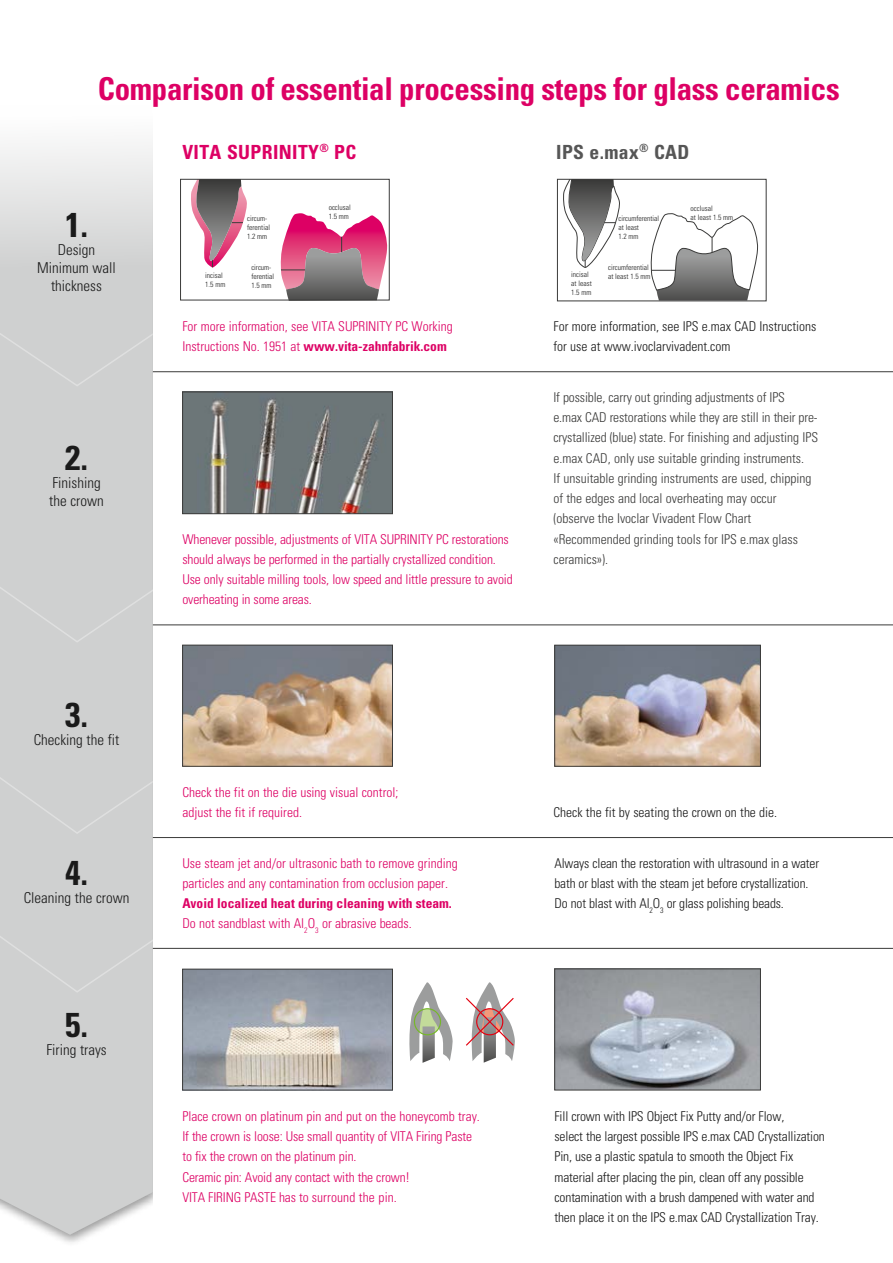
<style>
.page{position:relative;width:893px;height:1263px;background:#fff}
.page>*{position:absolute;margin:0;border:0;box-sizing:border-box;transform-origin:0 0}
.t1{font:700 condensed 34.5px "Univers LT";color:#1a1a1a}
.t2{font:700 condensed 31.5px "Univers LT";letter-spacing:-.01em;color:#dd0064}
.t3{font:700 condensed 19.5px "Univers LT";letter-spacing:.02em;color:#dd0064}
.t4{font:700 condensed 19.5px "Univers LT";letter-spacing:.02em;color:#565656}
.t5{font:300 condensed 15px/18px "Univers";color:#1a1a1a;text-align:center}
.t6{font:300 condensed 13.5px/20.2px "Univers LT";letter-spacing:-.01em;color:#dd0064}
.t7{font:300 condensed 13.5px/20.2px "Univers LT";letter-spacing:-.01em;color:#1a1a1a}
.t8{font:300 condensed 13.5px/20.2px "Univers LT";color:#3b3b3a}
.t9{font:700 condensed 13.5px/20.2px "Univers LT";color:#dd0064}
.t10{font:300 condensed 7.5px/9px "Univers LT";color:#1a1a1a}
.s1{font-weight:700}
.s2{font-weight:300}
</style>
<div class="page">
<svg style="left:0;top:142px;width:153px;height:1093px;background:#d2d3d3"></svg>
<div style="left:0;top:331px;width:153px;height:56px;background:#cfd0d0"></div>
<div style="left:0;top:766px;width:153px;height:69px;background:#cfd0d0"></div>
<div style="left:0;top:579px;width:156px;height:64px;background:#cfd0d0"></div>
<div style="left:0;top:925px;width:156px;height:69px;background:#cfd0d0"></div>
<hr style="left:153px;top:371px;width:740px;height:1px;background:#3b3b3a">
<svg style="left:191px;top:181px;width:56px;height:87px"></svg>
<svg style="left:280px;top:213px;width:107px;height:85px"></svg>
<hr style="left:277px;top:270px;width:35px;height:1px;background:#3b3b3a">
<div style="left:180px;top:179px;width:209px;height:121px;border:1px solid #3b3b3a"></div>
<svg style="left:563px;top:181px;width:57px;height:87px"></svg>
<hr style="left:647px;top:270px;width:35px;height:1px;background:#3b3b3a">
<svg style="left:650px;top:213px;width:108px;height:86px"></svg>
<div style="left:557px;top:179px;width:209px;height:122px;border:1px solid #3b3b3a"></div>
<img style="left:184px;top:394px;width:207px;height:118px">
<div style="left:182px;top:392px;width:211px;height:122px;border:1px solid #3b3b3a"></div>
<hr style="left:153px;top:625px;width:740px;height:1px;background:#3b3b3a">
<hr style="left:153px;top:837px;width:740px;height:1px;background:#3b3b3a">
<hr style="left:153px;top:948px;width:740px;height:1px;background:#3b3b3a">
<svg style="left:409px;top:982px;width:44px;height:81px"></svg>
<svg style="left:466px;top:982px;width:49px;height:81px"></svg>
<div style="left:414px;top:1008px;width:27px;height:27px;border:1px solid #76b828;border-radius:50%"></div>
<img style="left:556px;top:971px;width:203px;height:117px">
<div style="left:554px;top:969px;width:207px;height:121px;border:1px solid #3b3b3a"></div>
<img style="left:184px;top:971px;width:207px;height:117px">
<div style="left:182px;top:969px;width:211px;height:121px;border:1px solid #3b3b3a"></div>
<img style="left:184px;top:647px;width:207px;height:117px">
<div style="left:182px;top:645px;width:211px;height:121px;border:1px solid #3b3b3a"></div>
<img style="left:556px;top:647px;width:203px;height:117px">
<div style="left:554px;top:645px;width:207px;height:121px;border:1px solid #3b3b3a"></div>
<h2 class="t2" style="left:98px;top:70px;width:743px">Comparison of essential processing steps for glass ceramics</h2>
<h1 class="t1" style="left:65px;top:203px;width:24px">1.</h1>
<p class="t5" style="left:37px;top:241px;width:80px">Design<br>Minimum wall thickness</p>
<h1 class="t1" style="left:65px;top:436px;width:24px">2.</h1>
<p class="t5" style="left:49px;top:473px;width:56px;text-align:left">Finishing the crown</p>
<h1 class="t1" style="left:65px;top:693px;width:24px">3.</h1>
<p class="t5" style="left:34px;top:731px;width:87px">Checking the fit</p>
<h1 class="t1" style="left:65px;top:851px;width:24px">4.</h1>
<p class="t5" style="left:24px;top:889px;width:107px">Cleaning the crown</p>
<h1 class="t1" style="left:65px;top:1003px;width:24px">5.</h1>
<p class="t5" style="left:46px;top:1040px;width:62px">Firing trays</p>
<h3 class="t3" style="left:182px;top:140px;width:175px">VITA SUPRINITY<sup>®</sup> PC</h3>
<h3 class="t4" style="left:556px;top:140px;width:135px">IPS e.max<sup>®</sup> CAD</h3>
<p class="t10" style="left:329px;top:203px;width:24px">occlusal<br>1.5 mm</p>
<p class="t10" style="left:691px;top:203px;width:44px">occlusal<br>at least 1.5 mm</p>
<p class="t10" style="left:247px;top:213px;width:24px">circum&shy;ferential<br>1.2 mm</p>
<p class="t10" style="left:618px;top:213px;width:42px">circumferential at least<br>1.2 mm</p>
<p class="t10" style="left:251px;top:263px;width:24px">circum&shy;ferential<br>1.5 mm</p>
<p class="t10" style="left:608px;top:263px;width:44px">circumferential at least 1.5 mm</p>
<p class="t10" style="left:205px;top:271px;width:22px">incisal<br>1.5 mm</p>
<p class="t10" style="left:571px;top:270px;width:22px">incisal at least<br>1.5 mm</p>
<p class="t6" style="left:182px;top:316px;width:272px">For more information, see VITA SUPRINITY PC Working<br>Instructions No. 1951 at <span class="s1">www.vita-zahnfabrik.com</span></p>
<p class="t6" style="left:182px;top:529px;width:332px">Whenever possible, adjustments of VITA SUPRINITY PC restorations should always be performed in the partially crystallized condition.<br>Use only suitable milling tools, low speed and little pressure to avoid overheating in some areas.</p>
<p class="t7" style="left:553px;top:316px;width:264px">For more information, see IPS e.max CAD Instructions for use at www.ivoclarvivadent.com</p>
<p class="t8" style="left:553px;top:387px;width:266px">If possible, carry out grinding adjustments of IPS<br>e.max CAD restorations while they are still in their pre&shy;crystallized (blue) state. For finishing and adjusting IPS e.max CAD, only use suitable grinding instruments.<br>If unsuitable grinding instruments are used, chipping of the edges and local overheating may occur (observe the Ivoclar Vivadent Flow Chart «Recommended grinding tools for IPS e.max glass ceramics»).</p>
<p class="t6" style="left:182px;top:782px;width:218px">Check the fit on the die using visual control; adjust the fit if required.</p>
<p class="t6" style="left:182px;top:853px;width:277px">Use steam jet and/or ultrasonic bath to remove grinding particles and any contamination from occlusion paper.</p>
<p class="t9" style="left:182px;top:893px;width:271px">Avoid localized heat during cleaning with steam.<br><span class="s2">Do not sandblast with Al</span><sub>2</sub><span class="s2">O</span><sub>3</sub> <span class="s2">or abrasive beads.</span></p>
<p class="t6" style="left:182px;top:1106px;width:299px">Place crown on platinum pin and put on the honeycomb tray.<br>If the crown is loose: Use small quantity of VITA Firing Paste to fix the crown on the platinum pin.<br>Ceramic pin: Avoid any contact with the crown!<br>VITA FIRING PASTE has to surround the pin.</p>
<p class="t7" style="left:553px;top:802px;width:225px">Check the fit by seating the crown on the die.</p>
<p class="t7" style="left:554px;top:853px;width:266px">Always clean the restoration with ultrasound in a water bath or blast with the steam jet before crystallization.<br>Do not blast with Al<sub>2</sub>O<sub>3</sub> or glass polishing beads.</p>
<p class="t7" style="left:554px;top:1106px;width:272px">Fill crown with IPS Object Fix Putty and/or Flow,<br>select the largest possible IPS e.max CAD Crystallization Pin, use a plastic spatula to smooth the Object Fix material after placing the pin, clean off any possible contamination with a brush dampened with water and then place it on the IPS e.max CAD Crystallization Tray.</p>
</div>
